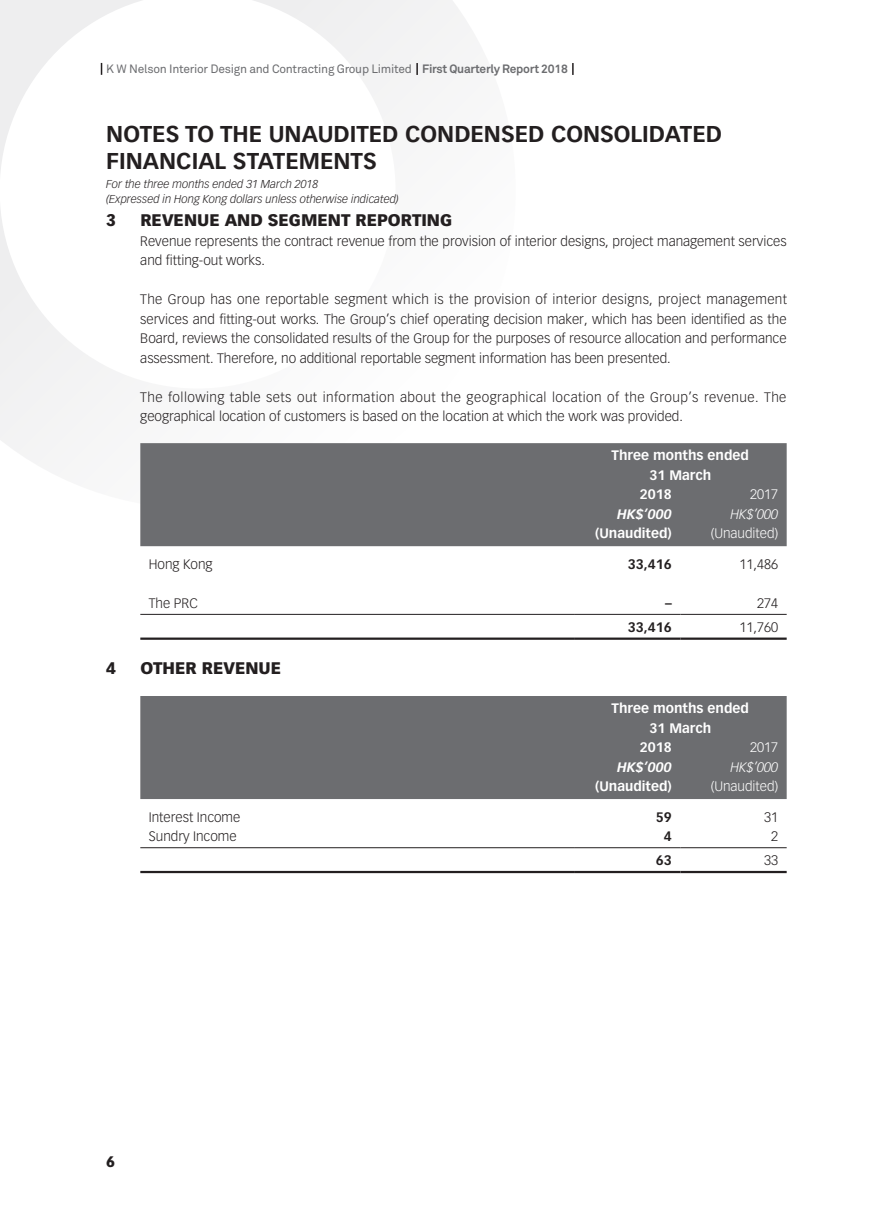
<style>
.page{position:relative;width:893px;height:1212px;background:#fff}
.page>*{position:absolute;margin:0;border:0;box-sizing:border-box;transform-origin:0 0}
.t1{font:700 22.5px/27px "Vectora LT Std";color:#231f20}
.t2{font:900 16.5px "Vectora LT Std";color:#231f20}
.t3{font:900 15px "Vectora LT Std";color:#231f20}
.t4{font:300 13.5px/19.5px "Vectora LT Std";color:#231f20}
.t5{font:300 13.5px/19.5px "Vectora LT Std";letter-spacing:.03em;color:#231f20}
.t6{font:700 13.5px "Vectora LT Std";color:#fff}
.t7{font:300 13.5px "Vectora LT Std";color:#fff}
.t8{font:700 13.5px "Vectora LT Std";color:#231f20}
.t9{font:italic 700 13.5px "Vectora LT Std";color:#fff}
.t10{font:italic 300 13.5px "Vectora LT Std";color:#fff}
.t11{font:12px "Akkurat Pro";letter-spacing:-.02em;color:#6c6d70}
.t12{font:italic 300 11.25px/15px "Vectora LT Std";color:#231f20}
.s1{font-weight:700}
</style>
<div class="page">
<svg style="left:0;top:0;width:471px;height:464px"></svg>
<svg style="left:0;top:0;width:396px;height:388px"></svg>
<svg style="left:101px;top:63px;width:1px;height:12px"></svg>
<svg style="left:416px;top:63px;width:2px;height:12px"></svg>
<svg style="left:572px;top:63px;width:2px;height:12px"></svg>
<div style="left:140px;top:443px;width:647px;height:103px;background:#6c6d70"></div>
<hr style="left:140px;top:614px;width:434px;height:1px;background:#231f20">
<hr style="left:574px;top:614px;width:106px;height:1px;background:#231f20">
<hr style="left:680px;top:614px;width:107px;height:1px;background:#231f20">
<hr style="left:140px;top:637px;width:434px;height:3px;background:#231f20">
<hr style="left:574px;top:637px;width:106px;height:3px;background:#231f20">
<hr style="left:680px;top:637px;width:107px;height:3px;background:#231f20">
<div style="left:140px;top:696px;width:647px;height:103px;background:#6c6d70"></div>
<hr style="left:140px;top:847px;width:434px;height:1px;background:#231f20">
<hr style="left:574px;top:847px;width:106px;height:1px;background:#231f20">
<hr style="left:680px;top:847px;width:107px;height:1px;background:#231f20">
<hr style="left:140px;top:871px;width:434px;height:2px;background:#231f20">
<hr style="left:574px;top:871px;width:106px;height:2px;background:#231f20">
<hr style="left:680px;top:871px;width:107px;height:2px;background:#231f20">
<p class="t11" style="left:106px;top:62px;width:463px">K W Nelson Interior Design and Contracting Group Limited <span class="s1">First Quarterly Report 2018</span></p>
<h1 class="t1" style="left:106px;top:120px;width:617px">NOTES TO THE UNAUDITED CONDENSED CONSOLIDATED<br>FINANCIAL STATEMENTS</h1>
<p class="t12" style="left:106px;top:176px;width:294px">For the three months ended 31 March 2018<br>(Expressed in Hong Kong dollars unless otherwise indicated)</p>
<p class="t2" style="left:106px;top:210px;width:11px">3</p>
<p class="t2" style="left:140px;top:210px;width:313px">REVENUE AND SEGMENT REPORTING</p>
<p class="t4" style="left:140px;top:231px;width:648px">Revenue represents the contract revenue from the provision of interior designs, project management services and fitting-out works.</p>
<p class="t4" style="left:140px;top:290px;width:648px;text-align:justify">The Group has one reportable segment which is the provision of interior designs, project management services and fitting-out works. The Group’s chief operating decision maker, which has been identified as the Board, reviews the consolidated results of the Group for the purposes of resource allocation and performance assessment. Therefore, no additional reportable segment information has been presented.</p>
<p class="t5" style="left:140px;top:387px;width:648px">The following table sets out information about the geographical location of the Group’s revenue. The geographical location of customers is based on the location at which the work was provided.</p>
<p class="t6" style="left:612px;top:447px;width:139px">Three months ended</p>
<p class="t6" style="left:649px;top:467px;width:63px">31 March</p>
<p class="t6" style="left:640px;top:486px;width:33px">2018</p>
<p class="t7" style="left:750px;top:487px;width:30px">2017</p>
<p class="t9" style="left:617px;top:506px;width:56px">HK$’000</p>
<p class="t10" style="left:730px;top:506px;width:49px">HK$’000</p>
<p class="t6" style="left:595px;top:525px;width:78px">(Unaudited)</p>
<p class="t7" style="left:711px;top:526px;width:69px">(Unaudited)</p>
<p class="t4" style="left:149px;top:554px;width:65px">Hong Kong</p>
<p class="t8" style="left:628px;top:556px;width:45px">33,416</p>
<p class="t4" style="left:739px;top:554px;width:40px">11,486</p>
<p class="t4" style="left:149px;top:593px;width:51px">The PRC</p>
<p class="t8" style="left:665px;top:595px;width:8px">–</p>
<p class="t4" style="left:757px;top:593px;width:23px">274</p>
<p class="t8" style="left:628px;top:619px;width:45px">33,416</p>
<p class="t4" style="left:740px;top:618px;width:40px">11,760</p>
<p class="t2" style="left:106px;top:658px;width:11px">4</p>
<p class="t2" style="left:140px;top:658px;width:142px">OTHER REVENUE</p>
<p class="t6" style="left:612px;top:700px;width:139px">Three months ended</p>
<p class="t6" style="left:649px;top:720px;width:63px">31 March</p>
<p class="t6" style="left:640px;top:739px;width:33px">2018</p>
<p class="t7" style="left:750px;top:740px;width:30px">2017</p>
<p class="t9" style="left:617px;top:759px;width:56px">HK$’000</p>
<p class="t10" style="left:730px;top:759px;width:49px">HK$’000</p>
<p class="t6" style="left:595px;top:778px;width:78px">(Unaudited)</p>
<p class="t7" style="left:711px;top:778px;width:69px">(Unaudited)</p>
<p class="t4" style="left:149px;top:807px;width:93px">Interest Income</p>
<p class="t8" style="left:656px;top:809px;width:17px">59</p>
<p class="t4" style="left:764px;top:807px;width:16px">31</p>
<p class="t4" style="left:149px;top:827px;width:89px">Sundry Income</p>
<p class="t8" style="left:664px;top:828px;width:9px">4</p>
<p class="t4" style="left:771px;top:827px;width:9px">2</p>
<p class="t8" style="left:656px;top:852px;width:17px">63</p>
<p class="t4" style="left:764px;top:851px;width:16px">33</p>
<p class="t3" style="left:106px;top:1152px;width:10px">6</p>
</div>
